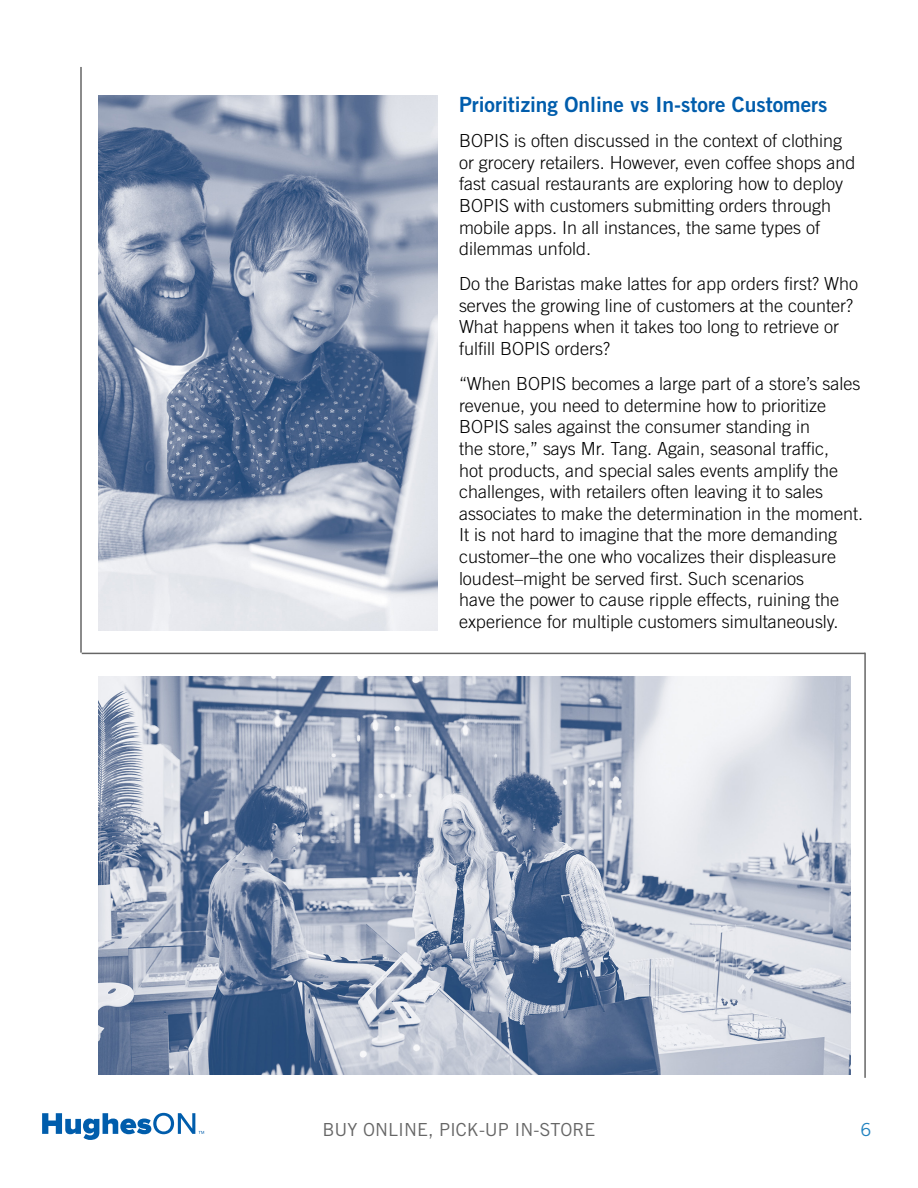
<style>
.page{position:relative;width:918px;height:1188px;background:#fff}
.page>*{position:absolute;margin:0;border:0;box-sizing:border-box;transform-origin:0 0}
.Subhead{font:21px "Trade Gothic Bold Two";color:#015dac}
.Content{font:300 18px/21.6px "Trade Gothic";color:#000}
.t1{font:18px "Trade Gothic";color:#666}
.t2{font:18px "Trade Gothic";color:#2182c0}
</style>
<div class="page">
<svg style="left:42px;top:1113px;width:162px;height:27px"></svg>
<hr style="left:864px;top:653px;width:2px;height:425px;background:#666">
<hr style="left:80px;top:67px;width:2px;height:586px;background:#666">
<hr style="left:82px;top:653px;width:783px;height:1px;background:#666">
<img style="left:98px;top:95px;width:339px;height:536px">
<img style="left:98px;top:676px;width:752px;height:398px">
<p class="Subhead" style="left:459px;top:92px;width:370px">Prioritizing Online vs In-store Customers</p>
<p class="Content" style="left:459px;top:130px;width:398px">BOPIS is often discussed in the context of clothing or grocery retailers. However, even coffee shops and fast casual restaurants are exploring how to deploy BOPIS with customers submitting orders through mobile apps. In all instances, the same types of dilemmas unfold.</p>
<p class="Content" style="left:459px;top:273px;width:401px">Do the Baristas make lattes for app orders first? Who serves the growing line of customers at the counter?<br>What happens when it takes too long to retrieve or fulfill BOPIS orders?</p>
<p class="Content" style="left:459px;top:373px;width:406px">“When BOPIS becomes a large part of a store’s sales revenue, you need to determine how to prioritize BOPIS sales against the consumer standing in<br>the store,” says Mr. Tang. Again, seasonal traffic,<br>hot products, and special sales events amplify the challenges, with retailers often leaving it to sales associates to make the determination in the moment.<br>It is not hard to imagine that the more demanding customer–the one who vocalizes their displeasure loudest–might be served first. Such scenarios<br>have the power to cause ripple effects, ruining the experience for multiple customers simultaneously.</p>
<p class="t1" style="left:323px;top:1119px;width:274px">BUY ONLINE, PICK-UP IN-STORE</p>
<p class="t2" style="left:861px;top:1119px;width:12px">6</p>
</div>
